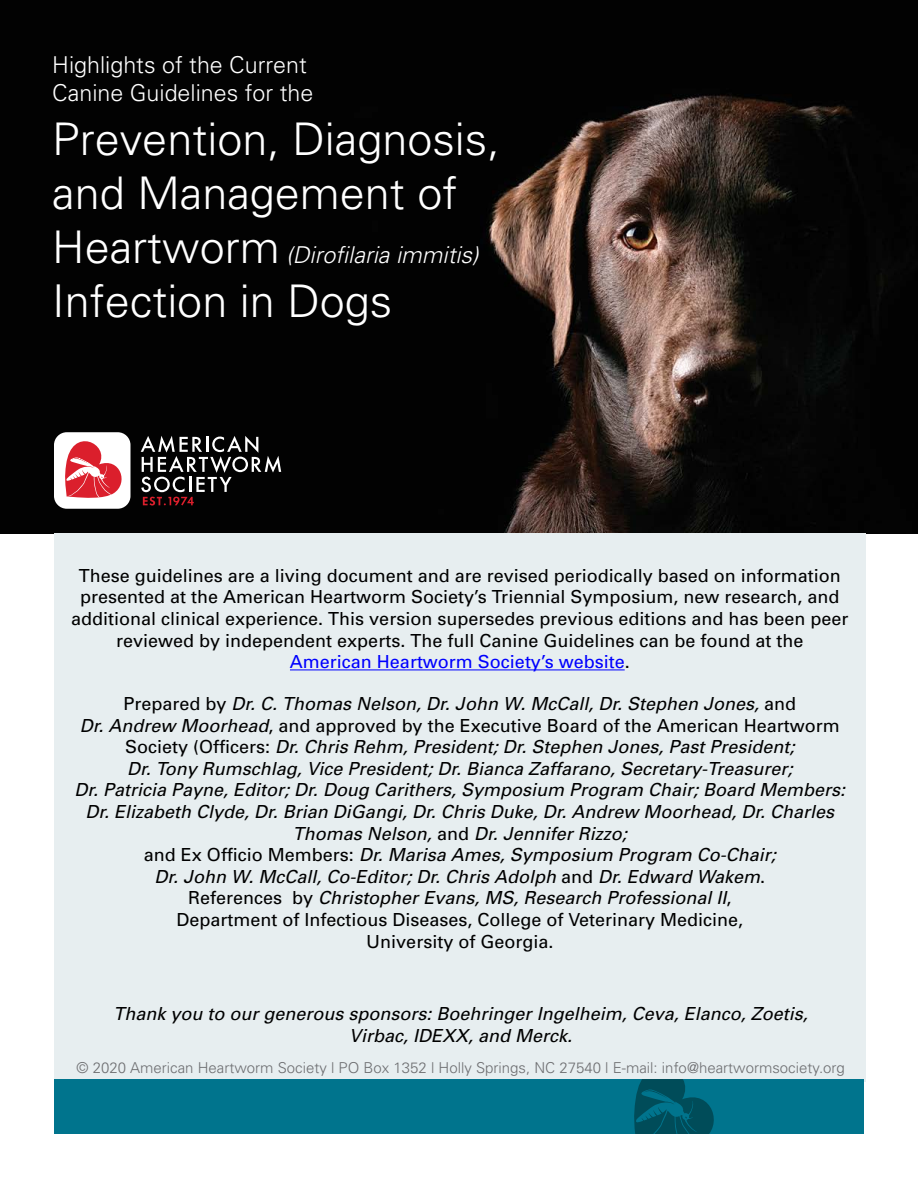
<style>
.page{position:relative;width:918px;height:1188px;background:#fff}
.page>*{position:absolute;margin:0;border:0;box-sizing:border-box;transform-origin:0 0}
.t1{font:300 45px/54px "Univers";color:#fff}
.t2{font:300 23.25px/27.9px "Univers";color:#fff}
.t3{font:italic 300 23.25px "Univers";color:#fff}
.t4{font:italic 18px/21.6px "Univers";color:#000;text-align:center}
.t5{font:18px/21.6px "Univers";color:#000;text-align:center}
.t6{font:300 15px "Univers";color:#6d6e71}
.s1{font-style:normal;font-size:45px}
.s2{color:#00f}
.s3{font-style:normal}
</style>
<div class="page">
<img style="left:0;top:0;width:918px;height:534px">
<div style="left:54px;top:534px;width:812px;height:548px;background:#e7eef0"></div>
<hr style="left:290px;top:669px;width:335px;height:1px;background:#00f">
<div style="left:54px;top:1080px;width:810px;height:54px;background:#00748d"></div>
<svg style="left:634px;top:1080px;width:80px;height:54px"></svg>
<svg style="left:141px;top:436px;width:140px;height:70px;background:#343131"></svg>
<div style="left:54px;top:432px;width:77px;height:77px;background:#fff;border-radius:13px"></div>
<svg style="left:64px;top:425px;width:65px;height:73px"></svg>
<p class="t2" style="left:52px;top:50px;width:263px">Highlights of the Current<br>Canine Guidelines for the</p>
<h1 class="t1" style="left:52px;top:110px;width:449px">Prevention, Diagnosis, and Management of</h1>
<p class="t3" style="left:52px;top:240px;width:428px"><span class="s1">Heartworm</span> (Dirofilaria immitis)</p>
<h1 class="t1" style="left:52px;top:272px;width:342px">Infection in Dogs</h1>
<p class="t5" style="left:71px;top:564px;width:779px">These guidelines are a living document and are revised periodically based on information presented at the American Heartworm Society’s Triennial Symposium, new research, and additional clinical experience. This version supersedes previous editions and has been peer reviewed by independent experts. The full Canine Guidelines can be found at the<br><span class="s2">American Heartworm Society’s website</span>.</p>
<p class="t4" style="left:75px;top:693px;width:772px"><span class="s3">Prepared by</span> Dr. C. Thomas Nelson, Dr. John W. McCall, Dr. Stephen Jones, <span class="s3">and<br></span>Dr. Andrew Moorhead<span class="s3">, and approved by the Executive Board of the American Heartworm Society (Officers:</span> Dr. Chris Rehm, President; Dr. Stephen Jones, Past President;<br>Dr. Tony Rumschlag, Vice President; Dr. Bianca Zaffarano, Secretary-Treasurer;<br>Dr. Patricia Payne, Editor; Dr. Doug Carithers, Symposium Program Chair; Board Members:<br>Dr. Elizabeth Clyde, Dr. Brian DiGangi, Dr. Chris Duke, Dr. Andrew Moorhead, Dr. Charles Thomas Nelson, <span class="s3">and</span> Dr. Jennifer Rizzo;<br><span class="s3">and Ex Officio Members:</span> Dr. Marisa Ames, Symposium Program Co-Chair;<br>Dr. John W. McCall, Co-Editor; Dr. Chris Adolph <span class="s3">and</span> Dr. Edward Wakem<span class="s3">.<br>References by</span> Christopher Evans, MS, Research Professional II<span class="s3">,<br>Department of Infectious Diseases, College of Veterinary Medicine,<br>University of Georgia.</span></p>
<p class="t4" style="left:114px;top:1002px;width:696px">Thank you to our generous sponsors: Boehringer Ingelheim, Ceva, Elanco, Zoetis,<br>Virbac, IDEXX, and Merck.</p>
<p class="t6" style="left:77px;top:1059px;width:770px">© 2020 American Heartworm Society | PO Box 1352 | Holly Springs, NC 27540 | E-mail: info@heartwormsociety.org</p>
</div>
